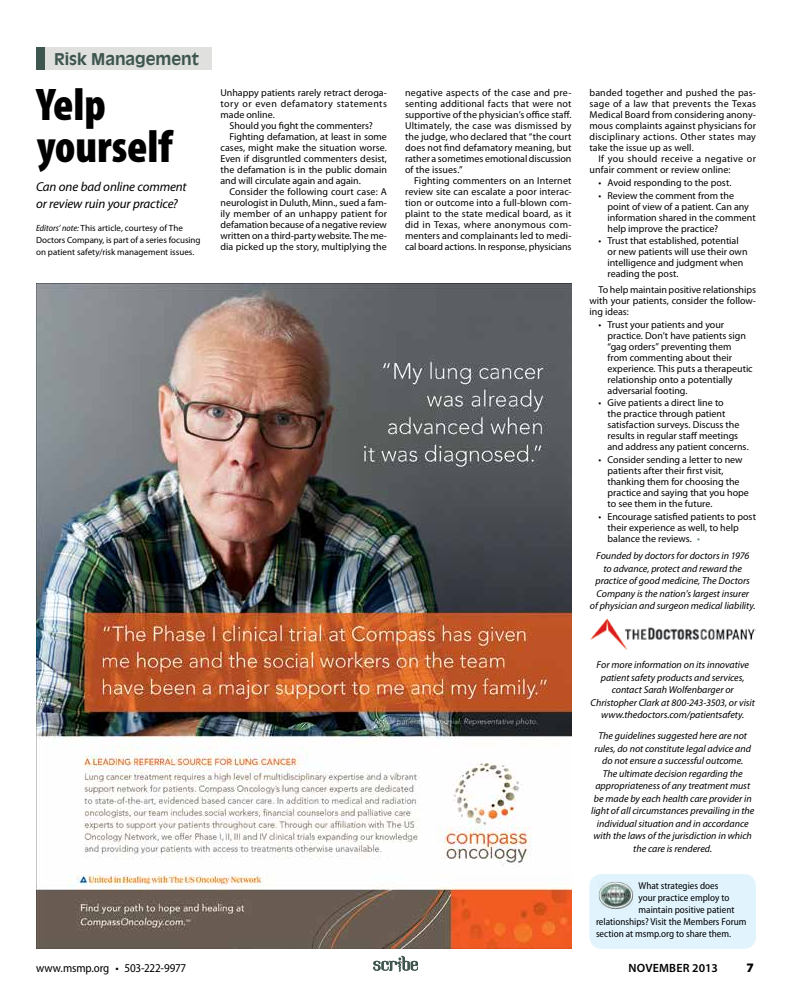
<style>
.page{position:relative;width:792px;height:1008px;background:#fff}
.page>*{position:absolute;margin:0;border:0;box-sizing:border-box;transform-origin:0 0}
.t1{font:900 condensed 46px/42px "Myriad Pro";color:#000}
.t2{font:700 16px "Antique Olive Std";letter-spacing:-.005em;color:#3e564f}
.t3{font:italic 13px/17px "Myriad Pro";letter-spacing:-.01em;color:#000}
.t4{font:900 13px "Myriad Pro";color:#000}
.t5{font:semi-condensed 12px "Myriad Pro";letter-spacing:-.01em;color:#000}
.t6{font:600 12px "Myriad Pro";letter-spacing:.015em;color:#000}
.t7{font:10px/11px "Myriad Pro";color:#000}
.t8{font:italic 10px/12.5px "Myriad Pro";color:#000;text-align:center}
.t9{font:semi-condensed 10px "Myriad Pro";color:#000}
.t10{font:10px/11px "Myriad Pro";letter-spacing:.02em;color:#000}
.t11{font:9px/12px "Myriad Pro";color:#000}
.s1{font-style:italic;font-stretch:semi-condensed}
.s2{color:#5e8679}
</style>
<div class="page">
<svg style="left:373px;top:956px;width:45px;height:16px"></svg>
<img style="left:36px;top:283px;width:535px;height:666px">
<div style="left:590px;top:874px;width:166px;height:75px;background:#e1f4fd;border-radius:12px"></div>
<img style="left:599px;top:882px;width:34px;height:27px">
<div style="left:36px;top:48px;width:176px;height:22px;background:#e0e1df"></div>
<div style="left:36px;top:48px;width:9px;height:22px;background:#3e564f"></div>
<img style="left:590px;top:618px;width:166px;height:32px">
<h2 class="t2" style="left:54px;top:49px;width:146px">Risk Management</h2>
<h1 class="t1" style="left:37px;top:84px;width:138px">Yelp yourself</h1>
<h3 class="t3" style="left:36px;top:178px;width:152px">Can one bad online comment or review ruin your practice?</h3>
<p class="t11" style="left:36px;top:222px;width:166px"><span class="s1">Editors’ note:</span> This article, courtesy of The<br>Doctors Company, is part of a series focusing on patient safety/risk management issues.</p>
<p class="t7" style="left:220px;top:87px;width:168px;text-align:justify">Unhappy patients rarely retract deroga&shy;tory or even defamatory statements made online.</p>
<p class="t7" style="left:230px;top:120px;width:145px">Should you fight the commenters?</p>
<p class="t7" style="left:230px;top:131px;width:159px">Fighting defamation, at least in some</p>
<p class="t7" style="left:220px;top:142px;width:168px">cases, might make the situation worse.</p>
<p class="t7" style="left:220px;top:153px;width:168px">Even if disgruntled commenters desist,</p>
<p class="t7" style="left:220px;top:164px;width:168px">the defamation is in the public domain</p>
<p class="t7" style="left:220px;top:175px;width:142px">and will circulate again and again.</p>
<p class="t7" style="left:230px;top:186px;width:159px">Consider the following court case: A</p>
<p class="t7" style="left:220px;top:197px;width:168px">neurologist in Duluth, Minn., sued a fam-</p>
<p class="t10" style="left:220px;top:208px;width:168px">ily member of an unhappy patient for</p>
<p class="t7" style="left:220px;top:219px;width:168px">defamation because of a negative review</p>
<p class="t7" style="left:220px;top:230px;width:168px">written on a third-party website. The me-</p>
<p class="t7" style="left:220px;top:241px;width:168px">dia picked up the story, multiplying the</p>
<p class="t7" style="left:405px;top:87px;width:168px;text-align:justify">negative aspects of the case and pre&shy;senting additional facts that were not supportive of the physician’s office staff.<br>Ultimately, the case was dismissed by the judge, who declared that “the court does not find defamatory meaning, but rather a sometimes emotional discussion of the issues.”</p>
<p class="t7" style="left:405px;top:175px;width:168px;text-align:justify;text-indent:9px">Fighting commenters on an Internet review site can escalate a poor interac&shy;tion or outcome into a full-blown com&shy;plaint to the state medical board, as it did in Texas, where anonymous com&shy;menters and complainants led to medi&shy;cal board actions. In response, physicians</p>
<p class="t7" style="left:590px;top:87px;width:168px;text-align:justify">banded together and pushed the pas&shy;sage of a law that prevents the Texas Medical Board from considering anony&shy;mous complaints against physicians for disciplinary actions. Other states may take the issue up as well.</p>
<p class="t10" style="left:590px;top:153px;width:168px;text-indent:9px">If you should receive a negative or unfair comment or review online:</p>
<p class="t7" style="left:599px;top:177px;width:134px">• Avoid responding to the post.</p>
<p class="t7" style="left:608px;top:189px;width:150px;text-indent:-9px">• Review the comment from the point of view of a patient. Can any information shared in the comment help improve the practice?</p>
<p class="t7" style="left:608px;top:235px;width:142px;text-indent:-9px">• Trust that established, potential or new patients will use their own intelligence and judgment when reading the post.</p>
<p class="t7" style="left:590px;top:284px;width:168px;text-align:justify;text-indent:9px">To help maintain positive relationships with your patients, consider the follow&shy;ing ideas:</p>
<p class="t7" style="left:608px;top:319px;width:147px;text-indent:-9px">• Trust your patients and your practice. Don’t have patients sign “gag orders” preventing them from commenting about their experience. This puts a therapeutic relationship onto a potentially adversarial footing.</p>
<p class="t7" style="left:608px;top:397px;width:143px;text-indent:-9px">• Give patients a direct line to<br>the practice through patient satisfaction surveys. Discuss the results in regular staff meetings and address any patient concerns.</p>
<p class="t7" style="left:608px;top:454px;width:143px;text-indent:-9px">• Consider sending a letter to new patients after their first visit, thanking them for choosing the practice and saying that you hope to see them in the future.</p>
<p class="t7" style="left:608px;top:511px;width:150px;text-indent:-9px">• Encourage satisfied patients to post their experience as well, to help balance the reviews. <span class="s2">•</span></p>
<p class="t8" style="left:590px;top:549px;width:167px">Founded by doctors for doctors in 1976<br>to advance, protect and reward the practice of good medicine, The Doctors Company is the nation’s largest insurer<br>of physician and surgeon medical liability.</p>
<p class="t8" style="left:591px;top:658px;width:166px">For more information on its innovative patient safety products and services, contact Sarah Wolfenbarger or Christopher Clark at 800-243-3503, or visit www.thedoctors.com/patientsafety.</p>
<p class="t8" style="left:591px;top:730px;width:165px">The guidelines suggested here are not rules, do not constitute legal advice and do not ensure a successful outcome.<br>The ultimate decision regarding the appropriateness of any treatment must be made by each health care provider in light of all circumstances prevailing in the individual situation and in accordance with the laws of the jurisdiction in which the care is rendered.</p>
<p class="t9" style="left:639px;top:880px;width:81px">What strategies does</p>
<p class="t9" style="left:639px;top:892px;width:92px">your practice employ to</p>
<p class="t9" style="left:639px;top:904px;width:97px">maintain positive patient</p>
<p class="t9" style="left:596px;top:916px;width:152px">relationships? Visit the Members Forum</p>
<p class="t9" style="left:596px;top:928px;width:137px">section at msmp.org to share them.</p>
<p class="t5" style="left:36px;top:961px;width:152px">www.msmp.org • 503-222-9977</p>
<p class="t6" style="left:629px;top:960px;width:91px">NOVEMBER 2013</p>
<h3 class="t4" style="left:747px;top:959px;width:9px">7</h3>
</div>
